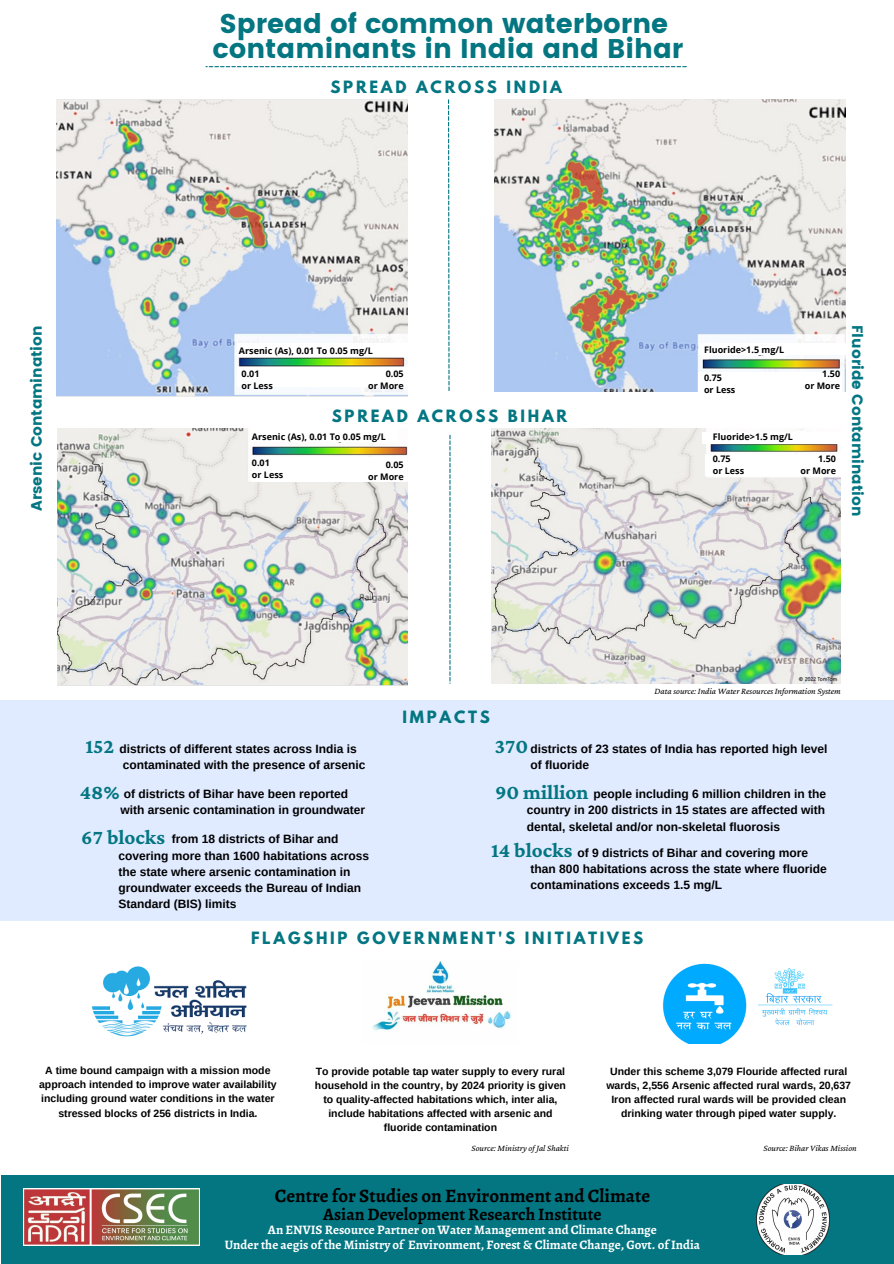
<style>
.page{position:relative;width:894px;height:1264px;background:#fff}
.page>*{position:absolute;margin:0;border:0;box-sizing:border-box;transform-origin:0 0}
.t1{font:27px "Poppins";color:#037682}
.t2{font:700 21px "Crimson Pro";color:#037682}
.t3{font:700 18.9px "Alegreya";color:#000}
.t4{font:700 17.4px "Alegreya";color:#000}
.t5{font:700 15px "League Spartan";letter-spacing:.18em;color:#037682}
.t6{font:15px "Poppins";color:#037682}
.t7{font:700 12.9px "Alegreya";color:#fff}
.t8{font:700 12px/16px "Arimo";color:#000}
.t9{font:700 10.5px/14px "Arimo";color:#000;text-align:center}
.t10{font:700 9px "Open Sans";color:#000}
.t11{font:italic 9px "Crimson Pro";color:#000}
</style>
<div class="page">
<div style="left:0;top:700px;width:893px;height:220px;background:#e1ebff"></div>
<img style="left:57px;top:100px;width:350px;height:296px">
<div style="left:237px;top:367px;width:170px;height:19px;background:#fff"></div>
<div style="left:237px;top:343px;width:173px;height:14px;background:#fff"></div>
<svg style="left:448px;top:99px;width:1px;height:292px"></svg>
<svg style="left:205px;top:66px;width:481px;height:1px"></svg>
<svg style="left:449px;top:435px;width:1px;height:248px"></svg>
<div style="left:1px;top:1175px;width:892px;height:88px;background:#037682"></div>
<img style="left:23px;top:1188px;width:176px;height:56px">
<img style="left:756px;top:1184px;width:73px;height:70px">
<img style="left:372px;top:961px;width:139px;height:70px">
<img style="left:91px;top:966px;width:156px;height:71px">
<img style="left:57px;top:428px;width:351px;height:257px">
<div style="left:252px;top:457px;width:154px;height:25px;background:#fff"></div>
<img style="left:491px;top:428px;width:349px;height:255px">
<img style="left:495px;top:100px;width:350px;height:292px">
<div style="left:250px;top:428px;width:148px;height:14px;background:#fff"></div>
<div style="left:698px;top:343px;width:148px;height:11px;background:#fff"></div>
<div style="left:698px;top:372px;width:143px;height:22px;background:#fff"></div>
<div style="left:701px;top:432px;width:148px;height:11px;background:#fff"></div>
<div style="left:705px;top:454px;width:143px;height:22px;background:#fff"></div>
<img style="left:662px;top:963px;width:171px;height:80px">
<p class="t1" style="left:219px;top:7px;width:450px">Spread of common waterborne</p>
<p class="t1" style="left:212px;top:33px;width:472px">contaminants in India and Bihar</p>
<p class="t5" style="left:330px;top:80px;width:233px">SPREAD ACROSS INDIA</p>
<p class="t6" style="left:28px;top:511px;width:187px;rotate:-90deg">Arsenic Contamination</p>
<p class="t10" style="left:239px;top:344px;width:135px">Arsenic (As), 0.01 To 0.05 mg/L</p>
<p class="t10" style="left:241px;top:367px;width:19px">0.01</p>
<p class="t10" style="left:241px;top:379px;width:33px">or Less</p>
<p class="t10" style="left:385px;top:367px;width:19px">0.05</p>
<p class="t10" style="left:368px;top:379px;width:37px">or More</p>
<p class="t5" style="left:331px;top:409px;width:237px">SPREAD ACROSS BIHAR</p>
<p class="t10" style="left:252px;top:430px;width:135px">Arsenic (As), 0.01 To 0.05 mg/L</p>
<p class="t10" style="left:252px;top:456px;width:19px">0.01</p>
<p class="t10" style="left:252px;top:468px;width:33px">or Less</p>
<p class="t10" style="left:385px;top:458px;width:19px">0.05</p>
<p class="t10" style="left:368px;top:470px;width:37px">or More</p>
<p class="t10" style="left:704px;top:343px;width:82px">Fluoride&gt;1.5 mg/L</p>
<p class="t10" style="left:703px;top:371px;width:19px">0.75</p>
<p class="t10" style="left:703px;top:383px;width:33px">or Less</p>
<p class="t10" style="left:822px;top:367px;width:19px">1.50</p>
<p class="t10" style="left:804px;top:379px;width:37px">or More</p>
<p class="t10" style="left:712px;top:430px;width:82px">Fluoride&gt;1.5 mg/L</p>
<p class="t10" style="left:712px;top:453px;width:19px">0.75</p>
<p class="t10" style="left:712px;top:465px;width:33px">or Less</p>
<p class="t10" style="left:817px;top:452px;width:19px">1.50</p>
<p class="t10" style="left:800px;top:464px;width:37px">or More</p>
<p class="t6" style="left:865px;top:325px;width:193px;rotate:90deg">Fluoride Contamination</p>
<p class="t2" style="left:85px;top:733px;width:30px">152</p>
<p class="t2" style="left:80px;top:780px;width:41px">48%</p>
<p class="t8" style="left:119px;top:740px;width:239px">districts of different states across India is</p>
<p class="t8" style="left:123px;top:756px;width:244px">contaminated with the presence of arsenic</p>
<p class="t8" style="left:124px;top:785px;width:226px">of districts of Bihar have been reported</p>
<p class="t8" style="left:120px;top:801px;width:246px">with arsenic contamination in groundwater</p>
<p class="t2" style="left:81px;top:825px;width:85px">67 blocks</p>
<p class="t8" style="left:118px;top:831px;width:252px;text-indent:53px">from 18 districts of Bihar and covering more than 1600 habitations across the state where arsenic contamination in groundwater exceeds the Bureau of Indian Standard (BIS) limits</p>
<p class="t5" style="left:402px;top:709px;width:89px">IMPACTS</p>
<p class="t11" style="left:654px;top:685px;width:188px">Data source: India Water Resources Information System</p>
<p class="t2" style="left:495px;top:733px;width:35px">370</p>
<p class="t8" style="left:530px;top:740px;width:298px">districts of 23 states of India has reported high level of fluoride</p>
<p class="t8" style="left:593px;top:786px;width:234px">people including 6 million children in the</p>
<p class="t8" style="left:526px;top:802px;width:300px">country in 200 districts in 15 states are affected with dental, skeletal and/or non-skeletal fluorosis</p>
<p class="t2" style="left:495px;top:780px;width:95px">90 million</p>
<p class="t2" style="left:491px;top:838px;width:83px">14 blocks</p>
<p class="t8" style="left:530px;top:844px;width:298px;text-indent:47px">of 9 districts of Bihar and covering more than 800 habitations across the state where fluoride contaminations exceeds 1.5 mg/L</p>
<p class="t5" style="left:251px;top:931px;width:393px">FLAGSHIP GOVERNMENT'S INITIATIVES</p>
<p class="t9" style="left:39px;top:1063px;width:239px">A time bound campaign with a mission mode approach intended to improve water availability including ground water conditions in the water stressed blocks of 256 districts in India.</p>
<p class="t9" style="left:315px;top:1064px;width:252px">To provide potable tap water supply to every rural household in the country, by 2024 priority is given to quality-affected habitations which, inter alia, include habitations affected with arsenic and fluoride contamination</p>
<p class="t11" style="left:471px;top:1142px;width:99px">Source: Ministry of Jal Shakti</p>
<p class="t9" style="left:606px;top:1064px;width:246px">Under this scheme 3,079 Flouride affected rural wards, 2,556 Arsenic affected rural wards, 20,637<br>Iron affected rural wards will be provided clean drinking water through piped water supply.</p>
<p class="t11" style="left:763px;top:1142px;width:95px">Source: Bihar Vikas Mission</p>
<p class="t3" style="left:274px;top:1182px;width:377px">Centre for Studies on Environment and Climate</p>
<p class="t4" style="left:323px;top:1202px;width:280px">Asian Development Research Institute</p>
<p class="t7" style="left:268px;top:1221px;width:390px">An ENVIS Resource Partner on Water Management and Climate Change</p>
<p class="t7" style="left:225px;top:1236px;width:477px">Under the aegis of the Ministry of Environment, Forest &amp; Climate Change, Govt. of India</p>
</div>
